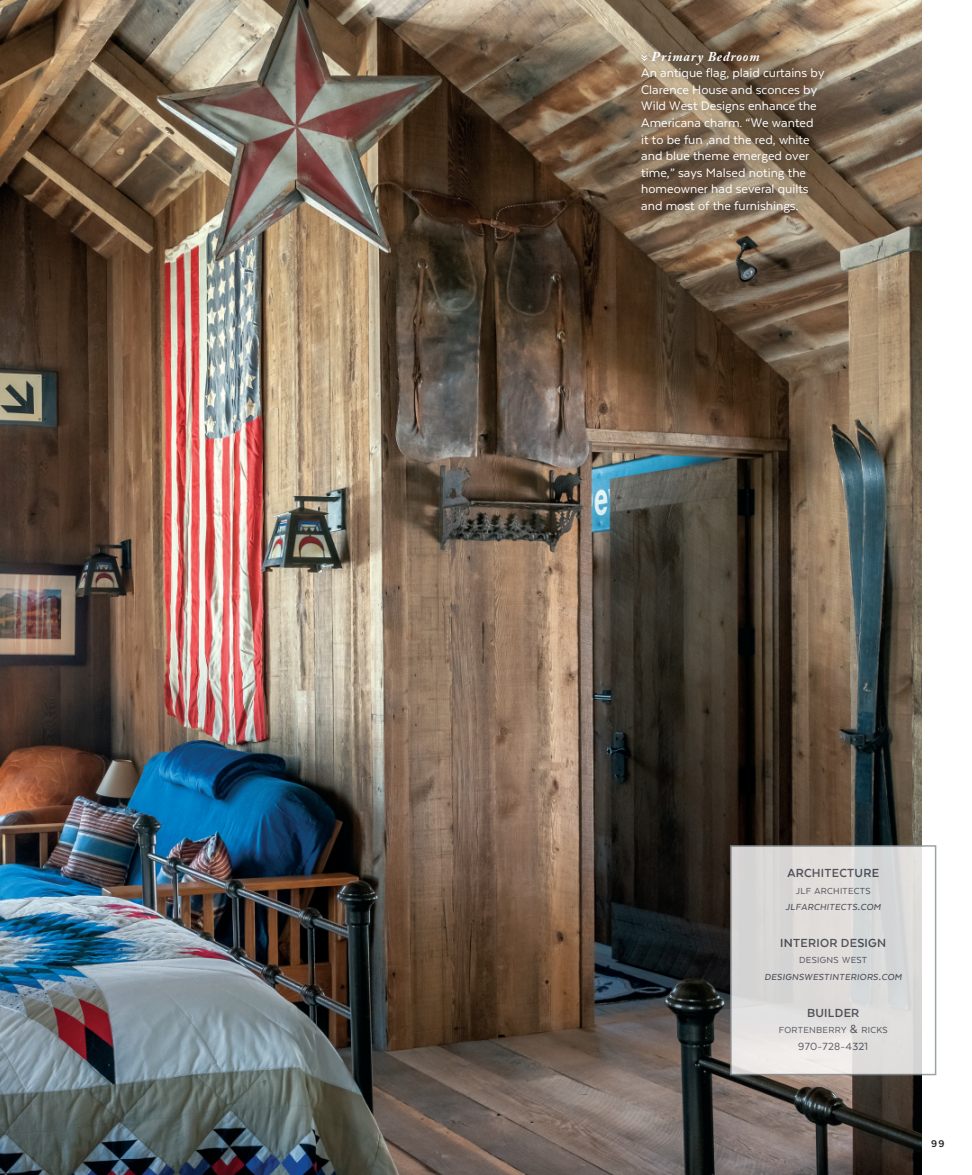
<style>
.page{position:relative;width:972px;height:1175px;background:#fff}
.page>*{position:absolute;margin:0;border:0;box-sizing:border-box;transform-origin:0 0}
.t1{font:14.25px/16.5px "Texta";color:#fff}
.t2{font:700 13.5px "Texta";letter-spacing:.02em;color:#515662}
.t3{font:italic 700 13.5px "Adobe Caslon Pro";letter-spacing:.06em;color:#fff}
.t4{font:12px "Texta";letter-spacing:.02em;color:#515662}
.t5{font:700 11.25px "Texta";color:#231f20}
.t6{font:italic 500 10.2px/16.5px "Texta";letter-spacing:.025em;color:#515662;text-align:center}
.t7{font:10.2px "Texta";letter-spacing:.025em;color:#515662}
.s1{font-weight:400;font-style:normal}
.s2{font-size:13.5px}
</style>
<div class="page">
<img style="left:0;top:0;width:922px;height:1174px">
<div style="left:636px;top:45px;width:198px;height:176px;background:#231f20;opacity:.66"></div>
<svg style="left:641px;top:55px;width:6px;height:6px"></svg>
<svg style="left:733px;top:848px;width:189px;height:224px;background:#dddbda"></svg>
<div style="left:730px;top:845px;width:206px;height:230px;border:2px solid #879195"></div>
<p class="t3" style="left:652px;top:48px;width:110px">Primary Bedroom</p>
<p class="t1" style="left:641px;top:65px;width:185px">An antique flag, plaid curtains by<br>Clarence House and sconces by<br>Wild West Designs enhance the<br>Americana charm. “We wanted it to be fun ,and the red, white and blue theme emerged over time,” says Malsed noting the homeowner had several quilts and most of the furnishings.</p>
<p class="t2" style="left:787px;top:866px;width:93px">ARCHITECTURE</p>
<p class="t6" style="left:786px;top:882px;width:97px"><span class="s1">JLF ARCHITECTS<br></span>JLFARCHITECTS<span class="s2">.</span>COM</p>
<p class="t2" style="left:780px;top:935px;width:107px">INTERIOR DESIGN</p>
<p class="t6" style="left:765px;top:952px;width:139px"><span class="s1">DESIGNS WEST<br></span>DESIGNSWESTINTERIORS<span class="s2">.</span>COM</p>
<p class="t2" style="left:807px;top:1005px;width:54px">BUILDER</p>
<p class="t7" style="left:779px;top:1024px;width:110px">FORTENBERRY <span class="s2">&amp;</span> RICKS</p>
<p class="t4" style="left:798px;top:1039px;width:71px">970-728-4321</p>
<p class="t5" style="left:931px;top:1138px;width:15px">99</p>
</div>
